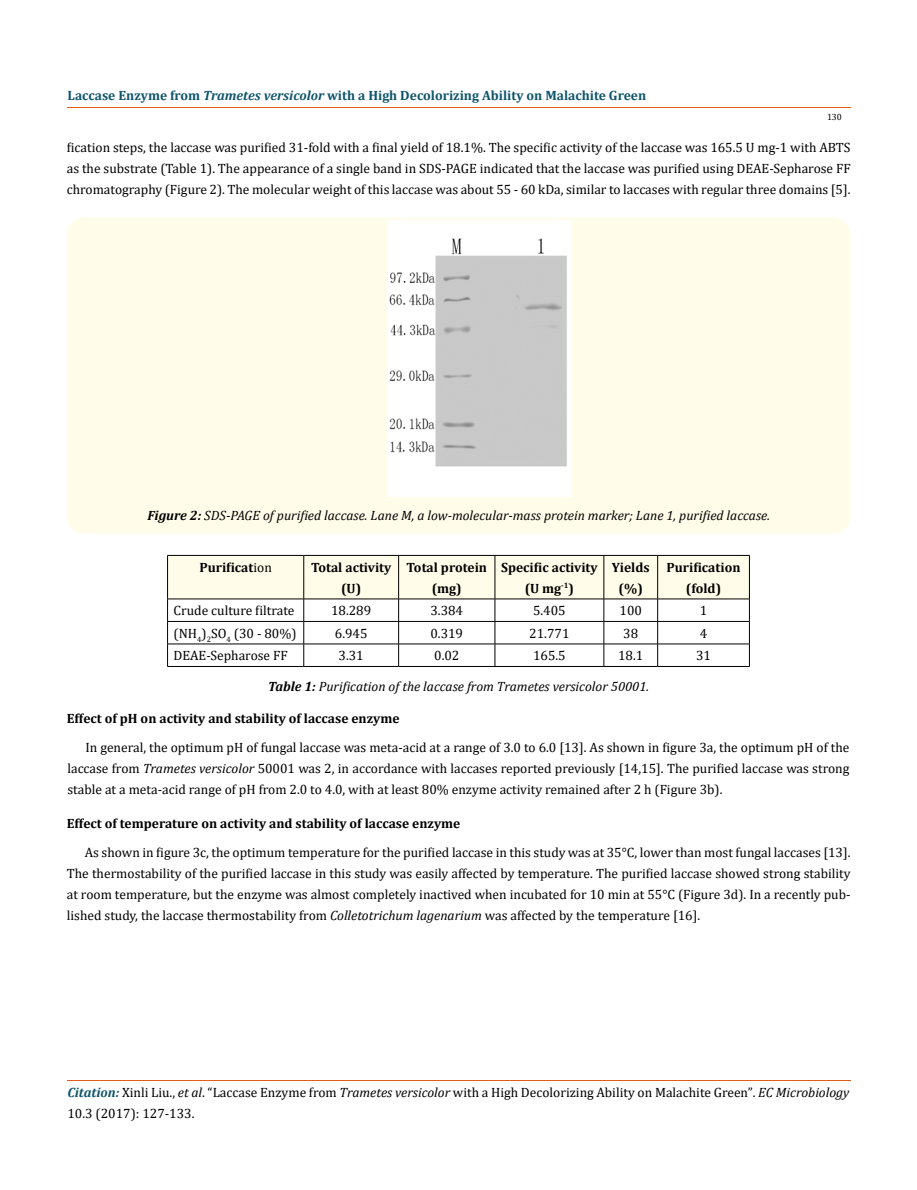
<style>
.page{position:relative;width:917px;height:1190px;background:#fff}
.page>*{position:absolute;margin:0;border:0;box-sizing:border-box;transform-origin:0 0}
.t1{font:13.5px/21px "Cambria";color:#000;text-align:justify}
.t2{font:700 13.5px/21px "Cambria";color:#000;text-align:center}
.t3{font:italic 13.5px "Cambria";color:#000}
.t4{font:700 13.5px "Cambria";color:#0e546a}
.t5{font:9px "Cambria";color:#000}
.s1{font-style:italic}
.s2{font-weight:700}
.s3{font-weight:400}
.s4{font-weight:700;font-style:italic;color:#0e546a}
.s5{font-size:13.35px}
</style>
<div class="page">
<hr style="left:67px;top:107px;width:783px;height:1px;background:#e05d1a">
<hr style="left:67px;top:1080px;width:783px;height:1px;background:#e05d1a">
<div style="left:67px;top:218px;width:783px;height:316px;background:#fffde9;border-radius:18px"></div>
<img style="left:387px;top:220px;width:185px;height:276px">
<svg style="left:167px;top:555px;width:583px;height:111px"></svg>
<hr style="left:167px;top:666px;width:137px;height:1px;background:#000">
<hr style="left:304px;top:666px;width:94px;height:1px;background:#000">
<hr style="left:398px;top:666px;width:97px;height:1px;background:#000">
<hr style="left:495px;top:666px;width:109px;height:1px;background:#000">
<hr style="left:604px;top:666px;width:53px;height:1px;background:#000">
<hr style="left:657px;top:666px;width:92px;height:1px;background:#000">
<p class="t4" style="left:68px;top:86px;width:580px">Laccase Enzyme from <span class="s1">Trametes versicolor</span> with a High Decolorizing Ability on Malachite Green</p>
<p class="t5" style="left:827px;top:112px;width:16px">130</p>
<p class="t1" style="left:67px;top:137px;width:785px">fication steps, the laccase was purified 31-fold with a final yield of 18.1%. The specific activity of the laccase was 165.5 U mg-1 with ABTS as the substrate (Table 1). The appearance of a single band in SDS-PAGE indicated that the laccase was purified using DEAE-Sepharose FF chromatography (Figure 2). The molecular weight of this laccase was about 55 - 60 kDa, similar to laccases with regular three domains [5].</p>
<p class="t3" style="left:147px;top:506px;width:624px"><span class="s2">Figure 2:</span> SDS-PAGE of purified laccase. Lane M, a low-molecular-mass protein marker; Lane 1, purified laccase.</p>
<p class="t2" style="left:199px;top:556px;width:74px">Purificat<span class="s3">ion</span></p>
<p class="t2" style="left:311px;top:556px;width:82px">Total activity (U)</p>
<p class="t2" style="left:406px;top:556px;width:82px">Total protein (mg)</p>
<p class="t2" style="left:501px;top:556px;width:98px">Specific activity (U mg<sup>-1</sup>)</p>
<p class="t2" style="left:611px;top:556px;width:39px">Yields (%)</p>
<p class="t2" style="left:666px;top:556px;width:76px">Purification (fold)</p>
<p class="t1" style="left:173px;top:600px;width:122px">Crude culture filtrate</p>
<p class="t1" style="left:331px;top:600px;width:42px">18.289</p>
<p class="t1" style="left:430px;top:600px;width:34px">3.384</p>
<p class="t1" style="left:533px;top:600px;width:34px">5.405</p>
<p class="t1" style="left:619px;top:600px;width:24px">100</p>
<p class="t1" style="left:699px;top:600px;width:9px">1</p>
<p class="t1" style="left:173px;top:623px;width:125px">(NH<sub>4</sub>)<sub>2</sub>SO<sub>4</sub> (30 - 80%)</p>
<p class="t1" style="left:335px;top:623px;width:34px">6.945</p>
<p class="t1" style="left:430px;top:623px;width:34px">0.319</p>
<p class="t1" style="left:529px;top:623px;width:42px">21.771</p>
<p class="t1" style="left:623px;top:623px;width:16px">38</p>
<p class="t1" style="left:699px;top:623px;width:9px">4</p>
<p class="t1" style="left:173px;top:645px;width:116px">DEAE-Sepharose FF</p>
<p class="t1" style="left:338px;top:645px;width:27px">3.31</p>
<p class="t1" style="left:434px;top:645px;width:27px">0.02</p>
<p class="t1" style="left:533px;top:645px;width:34px">165.5</p>
<p class="t1" style="left:618px;top:645px;width:27px">18.1</p>
<p class="t1" style="left:696px;top:645px;width:16px">31</p>
<p class="t3" style="left:268px;top:676px;width:382px"><span class="s2">Table 1:</span> Purification of the laccase from Trametes versicolor 50001.</p>
<p class="t2" style="left:67px;top:708px;width:334px">Effect of pH on activity and stability of laccase enzyme</p>
<p class="t1" style="left:67px;top:736px;width:783px;text-indent:18px">In general, the optimum pH of fungal laccase was meta-acid at a range of 3.0 to 6.0 [13]. As shown in figure 3a, the optimum pH of the laccase from <span class="s1">Trametes versicolor</span> 50001 was 2, in accordance with laccases reported previously [14,15]. The purified laccase was strong stable at a meta-acid range of pH from 2.0 to 4.0, with at least 80% enzyme activity remained after 2 h (Figure 3b).</p>
<p class="t2" style="left:67px;top:812px;width:395px">Effect of temperature on activity and stability of laccase enzyme</p>
<p class="t1" style="left:67px;top:842px;width:785px;text-indent:18px">As shown in figure 3c, the optimum temperature for the purified laccase in this study was at 35°C, lower than most fungal laccases [13].<br>The thermostability of the purified laccase in this study was easily affected by temperature. The purified laccase showed strong stability at room temperature, but the enzyme was almost completely inactived when incubated for 10 min at 55°C (Figure 3d). In a recently pub&shy;lished study, the laccase thermostability from <span class="s1">Colletotrichum lagenarium</span> was affected by the temperature [16].</p>
<p class="t1" style="left:67px;top:1082px;width:783px"><span class="s4">Citation:</span> Xinli Liu., <span class="s1">et al</span>. “Laccase Enzyme from <span class="s1">Trametes versicolor</span> with a High Decolorizing Ability on Malachite Green”<span class="s5">.</span> <span class="s1">EC Microbiology<br></span><span class="s5">10</span>.3 (2017): 127-133.</p>
</div>
